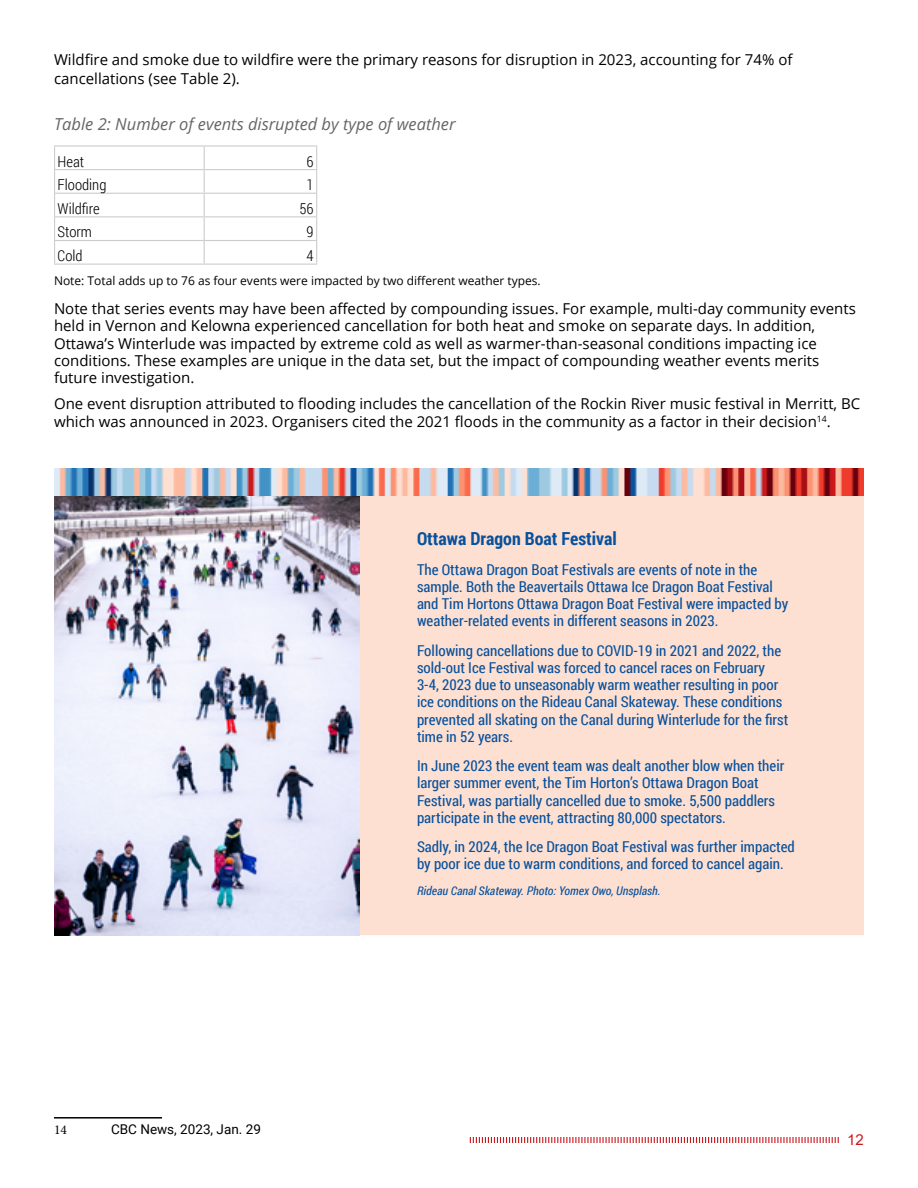
<style>
.page{position:relative;width:918px;height:1188px;background:#fff}
.page>*{position:absolute;margin:0;border:0;box-sizing:border-box;transform-origin:0 0}
.t1{font:700 18px "Roboto Condensed";color:#08519c}
.t2{font:italic 16.5px "Open Sans";color:#666}
.t3{font:15px/17.2px "Roboto Condensed";color:#08519c}
.t4{font:15px/17.2px "Open Sans";color:#000}
.t5{font:300 15px "Roboto Condensed";color:#000}
.t6{font:15px "Arial";color:#cb181d}
.t7{font:13.5px "Roboto";color:#000}
.t8{font:13.5px "Minion Pro";color:#000}
.t9{font:12px "Open Sans";color:#000}
.t10{font:italic 12px "Roboto Condensed";color:#08519c}
</style>
<div class="page">
<svg style="left:470px;top:1137px;width:369px;height:6px"></svg>
<div style="left:54px;top:494px;width:810px;height:441px;background:#fee0d2"></div>
<hr style="left:54px;top:145px;width:150px;height:2px;background:#ccc">
<hr style="left:204px;top:145px;width:113px;height:2px;background:#ccc">
<hr style="left:54px;top:169px;width:150px;height:1px;background:#ccc">
<hr style="left:204px;top:169px;width:113px;height:1px;background:#ccc">
<hr style="left:54px;top:193px;width:150px;height:1px;background:#ccc">
<hr style="left:204px;top:193px;width:113px;height:1px;background:#ccc">
<hr style="left:54px;top:216px;width:150px;height:1px;background:#ccc">
<hr style="left:204px;top:216px;width:113px;height:1px;background:#ccc">
<hr style="left:54px;top:240px;width:150px;height:1px;background:#ccc">
<hr style="left:204px;top:240px;width:113px;height:1px;background:#ccc">
<hr style="left:54px;top:264px;width:150px;height:1px;background:#ccc">
<hr style="left:204px;top:264px;width:113px;height:1px;background:#ccc">
<svg style="left:54px;top:147px;width:1px;height:117px"></svg>
<svg style="left:204px;top:147px;width:1px;height:117px"></svg>
<svg style="left:316px;top:147px;width:1px;height:117px"></svg>
<hr style="left:54px;top:1117px;width:108px;height:2px;background:#000">
<img style="left:54px;top:496px;width:306px;height:439px">
<img style="left:54px;top:469px;width:810px;height:27px">
<p class="t4" style="left:54px;top:50px;width:740px;line-height:19px">Wildfire and smoke due to wildfire were the primary reasons for disruption in 2023, accounting for 74% of cancellations (see Table 2).</p>
<p class="t2" style="left:54px;top:113px;width:403px">Table 2: Number of events disrupted by type of weather</p>
<p class="t5" style="left:58px;top:151px;width:28px">Heat</p>
<p class="t5" style="left:307px;top:151px;width:9px">6</p>
<p class="t5" style="left:58px;top:175px;width:50px">Flooding</p>
<p class="t5" style="left:307px;top:175px;width:9px">1</p>
<p class="t5" style="left:58px;top:198px;width:44px">Wildfire</p>
<p class="t5" style="left:300px;top:198px;width:16px">56</p>
<p class="t5" style="left:58px;top:222px;width:36px">Storm</p>
<p class="t5" style="left:307px;top:222px;width:9px">9</p>
<p class="t5" style="left:58px;top:245px;width:27px">Cold</p>
<p class="t5" style="left:307px;top:245px;width:9px">4</p>
<p class="t9" style="left:54px;top:272px;width:488px">Note: Total adds up to 76 as four events were impacted by two different weather types.</p>
<p class="t4" style="left:54px;top:300px;width:803px">Note that series events may have been affected by compounding issues. For example, multi-day community events held in Vernon and Kelowna experienced cancellation for both heat and smoke on separate days. In addition, Ottawa’s Winterlude was impacted by extreme cold as well as warmer-than-seasonal conditions impacting ice conditions. These examples are unique in the data set, but the impact of compounding weather events merits future investigation.</p>
<p class="t4" style="left:54px;top:395px;width:808px">One event disruption attributed to flooding includes the cancellation of the Rockin River music festival in Merritt, BC which was announced in 2023. Organisers cited the 2021 floods in the community as a factor in their decision<sup>14</sup>.</p>
<p class="t8" style="left:54px;top:1121px;width:14px">14</p>
<p class="t7" style="left:111px;top:1120px;width:151px">CBC News, 2023, Jan. 29</p>
<p class="t1" style="left:417px;top:526px;width:201px">Ottawa Dragon Boat Festival</p>
<p class="t3" style="left:417px;top:560px;width:373px">The Ottawa Dragon Boat Festivals are events of note in the sample. Both the Beavertails Ottawa Ice Dragon Boat Festival and Tim Hortons Ottawa Dragon Boat Festival were impacted by weather-related events in different seasons in 2023.</p>
<p class="t3" style="left:417px;top:641px;width:373px">Following cancellations due to COVID-19 in 2021 and 2022, the sold-out Ice Festival was forced to cancel races on February 3-4, 2023 due to unseasonably warm weather resulting in poor ice conditions on the Rideau Canal Skateway. These conditions prevented all skating on the Canal during Winterlude for the first time in 52 years.</p>
<p class="t3" style="left:417px;top:757px;width:369px">In June 2023 the event team was dealt another blow when their larger summer event, the Tim Horton’s Ottawa Dragon Boat Festival, was partially cancelled due to smoke. 5,500 paddlers participate in the event, attracting 80,000 spectators.</p>
<p class="t3" style="left:417px;top:838px;width:379px">Sadly, in 2024, the Ice Dragon Boat Festival was further impacted by poor ice due to warm conditions, and forced to cancel again.</p>
<p class="t10" style="left:417px;top:883px;width:245px">Rideau Canal Skateway. Photo: Yomex Owo, Unsplash.</p>
<p class="t6" style="left:847px;top:1129px;width:18px">12</p>
</div>
